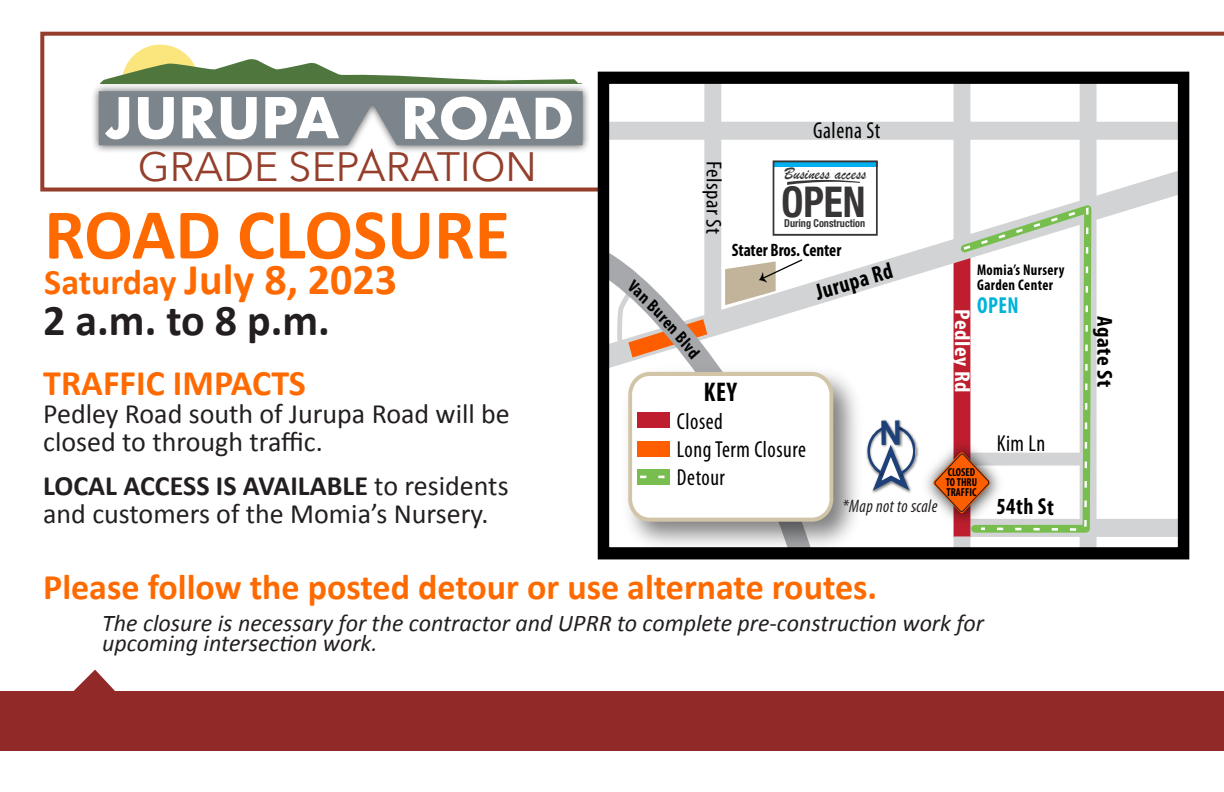
<style>
.page{position:relative;width:1224px;height:792px;background:#fff}
.page>*{position:absolute;margin:0;border:0;box-sizing:border-box;transform-origin:0 0}
.t1{font:700 72px "Calibri";color:#ff6a00}
.t2{font:700 44px "Calibri";color:#ff6a00}
.t3{font:700 44px "Calibri";color:#231f20}
.t4{font:700 condensed 42.2px "Helvetica Neue";color:#373535;scale:.94 1}
.t5{font:40.8px "Avenir Next";color:#922929}
.t6{font:700 36px "Calibri";color:#ff6a00}
.t7{font:28px/28px "Calibri";color:#231f20}
.t8{font:700 condensed 27px "Myriad Pro";color:#000;scale:.94 1}
.t9{font:italic 24px/20px "Calibri";color:#231f20}
.t10{font:condensed 23.2px/27.8px "Myriad Pro";letter-spacing:.025em;color:#000;scale:.94 1}
.t11{font:700 condensed 23.2px "Myriad Pro";letter-spacing:.02em;color:#000;scale:.94 1}
.t12{font:700 condensed 23.2px "Myriad Pro";color:#00b3d8;scale:.94 1}
.t13{font:700 condensed 23px "Myriad Pro";color:#000;scale:.95 1}
.t14{font:condensed 21.8px "Myriad Pro";letter-spacing:.02em;color:#000;scale:1.07 1}
.t15{font:700 condensed 21.8px "Myriad Pro";letter-spacing:.025em;color:#fff;scale:1.07 1}
.t16{font:700 condensed 21.8px "Myriad Pro";letter-spacing:.02em;color:#000;scale:1.07 1}
.t17{font:700 condensed 18px "Myriad Pro";letter-spacing:-.005em;color:#000;scale:.94 1}
.t18{font:italic condensed 18px "Myriad Pro";letter-spacing:.025em;color:#231f20;scale:.94 1}
.t19{font:17.8px "Brush Script";color:#373535;scale:.94 1}
.t20{font:700 condensed 15.4px/15.4px "Myriad Pro";letter-spacing:.025em;color:#000;scale:.94 1}
.t21{font:700 condensed 11.6px/10.4px "Myriad Pro";color:#000;scale:.94 1}
.t22{font:700 condensed 10.8px "Helvetica Neue";color:#373535;scale:.94 1}
.s1{font-size:41px;color:#943e2b}
.s2{font-size:36px}
.s3{font-weight:700}
</style>
<div class="page">
<svg style="left:40px;top:31px;width:1184px;height:163px"></svg>
<div style="left:91px;top:76px;width:500px;height:78px;background:#231f20;opacity:.75"></div>
<svg style="left:99px;top:91px;width:484px;height:66px"></svg>
<svg style="left:100px;top:45px;width:482px;height:40px"></svg>
<div style="left:0;top:691px;width:1224px;height:60px;background:#922929"></div>
<svg style="left:73px;top:670px;width:42px;height:21px"></svg>
<div style="left:601px;top:73px;width:579px;height:479px;background:#fff"></div>
<div style="left:604px;top:122px;width:583px;height:17px;background:#d1d3d4"></div>
<div style="left:1079px;top:78px;width:18px;height:476px;background:#d1d3d4"></div>
<div style="left:958px;top:519px;width:226px;height:18px;background:#d1d3d4"></div>
<div style="left:704px;top:83px;width:18px;height:241px;background:#d1d3d4"></div>
<svg style="left:588px;top:152px;width:588px;height:235px"></svg>
<div style="left:953px;top:536px;width:18px;height:20px;background:#d1d3d4"></div>
<div style="left:953px;top:83px;width:18px;height:161px;background:#d1d3d4"></div>
<svg style="left:955px;top:199px;width:140px;height:337px"></svg>
<svg style="left:961px;top:206px;width:129px;height:326px"></svg>
<div style="left:773px;top:164px;width:104px;height:68px;background:#fff"></div>
<div style="left:773px;top:161px;width:104px;height:5px;background:#00b0f0"></div>
<svg style="left:787px;top:180px;width:73px;height:5px"></svg>
<div style="left:773px;top:160px;width:105px;height:76px;border:2px solid #373535"></div>
<svg style="left:588px;top:231px;width:240px;height:329px"></svg>
<img style="left:615px;top:357px;width:256px;height:203px">
<div style="left:630px;top:374px;width:201px;height:146px;background:#fff;border-radius:20px"></div>
<div style="left:628px;top:372px;width:205px;height:150px;border:4px solid #d1c4a7;border-radius:20px"></div>
<div style="left:638px;top:412px;width:32px;height:16px;background:#be1e2d"></div>
<div style="left:638px;top:442px;width:32px;height:15px;background:#ff5e00"></div>
<div style="left:598px;top:72px;width:591px;height:487px;border:12px solid #000"></div>
<img style="left:865px;top:424px;width:51px;height:55px">
<img style="left:882px;top:419px;width:19px;height:2px">
<img style="left:916px;top:433px;width:94px;height:101px">
<svg style="left:933px;top:452px;width:57px;height:61px;background:#db885b"></svg>
<div style="left:638px;top:469px;width:32px;height:16px;background:#77be4e"></div>
<svg style="left:640px;top:476px;width:25px;height:2px"></svg>
<svg style="left:614px;top:279px;width:93px;height:81px"></svg>
<svg style="left:868px;top:421px;width:46px;height:75px"></svg>
<p class="t5" style="left:138px;top:132px;width:400px">GRADE SEP<span class="s1">ARATION</span></p>
<p class="t1" style="left:44px;top:189px;width:467px">ROAD CLOSURE</p>
<p class="t2" style="left:44px;top:252px;width:354px"><span class="s2">Saturday</span> July 8, 2023</p>
<p class="t3" style="left:43px;top:293px;width:288px">2 a.m. to 8 p.m.</p>
<p class="t6" style="left:43px;top:360px;width:264px">TRAFFIC IMPACTS</p>
<p class="t7" style="left:43px;top:400px;width:468px">Pedley Road south of Jurupa Road will be closed to through traffic.</p>
<p class="t7" style="left:43px;top:472px;width:467px"><span class="s3">LOCAL ACCESS IS AVAILABLE</span> to residents and customers of the Momia’s Nursery.</p>
<p class="t10" style="left:813px;top:116px;width:73px">Galena St</p>
<p class="t14" style="left:727px;top:161px;width:70px;rotate:90deg">Felspar St</p>
<p class="t19" style="left:784px;top:162px;width:89px">Business access</p>
<p class="t22" style="left:784px;top:214px;width:88px">During Construction</p>
<p class="t4" style="left:781px;top:167px;width:91px">OPEN</p>
<p class="t17" style="left:732px;top:239px;width:118px">Stater Bros. Center</p>
<p class="t13" style="left:812px;top:279px;width:85px;rotate:-17deg">Jurupa Rd</p>
<p class="t8" style="left:704px;top:375px;width:37px">KEY</p>
<p class="t10" style="left:677px;top:407px;width:139px">Closed<br>Long Term Closure<br>Detour</p>
<p class="t18" style="left:843px;top:495px;width:102px">*Map not to scale</p>
<p class="t20" style="left:977px;top:262px;width:95px">Momia’s Nursery<br>Garden Center</p>
<p class="t12" style="left:977px;top:291px;width:46px">OPEN</p>
<p class="t15" style="left:976px;top:309px;width:80px;rotate:90deg">Pedley Rd</p>
<p class="t21" style="left:946px;top:466px;width:35px">CLOSED<br>TO THRU<br>TRAFFIC</p>
<p class="t10" style="left:997px;top:429px;width:53px">Kim Ln</p>
<p class="t11" style="left:997px;top:492px;width:63px">54th St</p>
<p class="t6" style="left:43px;top:564px;width:835px">Please follow the posted detour or use alternate routes.</p>
<p class="t9" style="left:102px;top:613px;width:883px">The closure is necessary for the contractor and UPRR to complete pre-construction work for upcoming intersection work.</p>
<p class="t16" style="left:1118px;top:316px;width:68px;rotate:90deg">Agate St</p>
</div>
